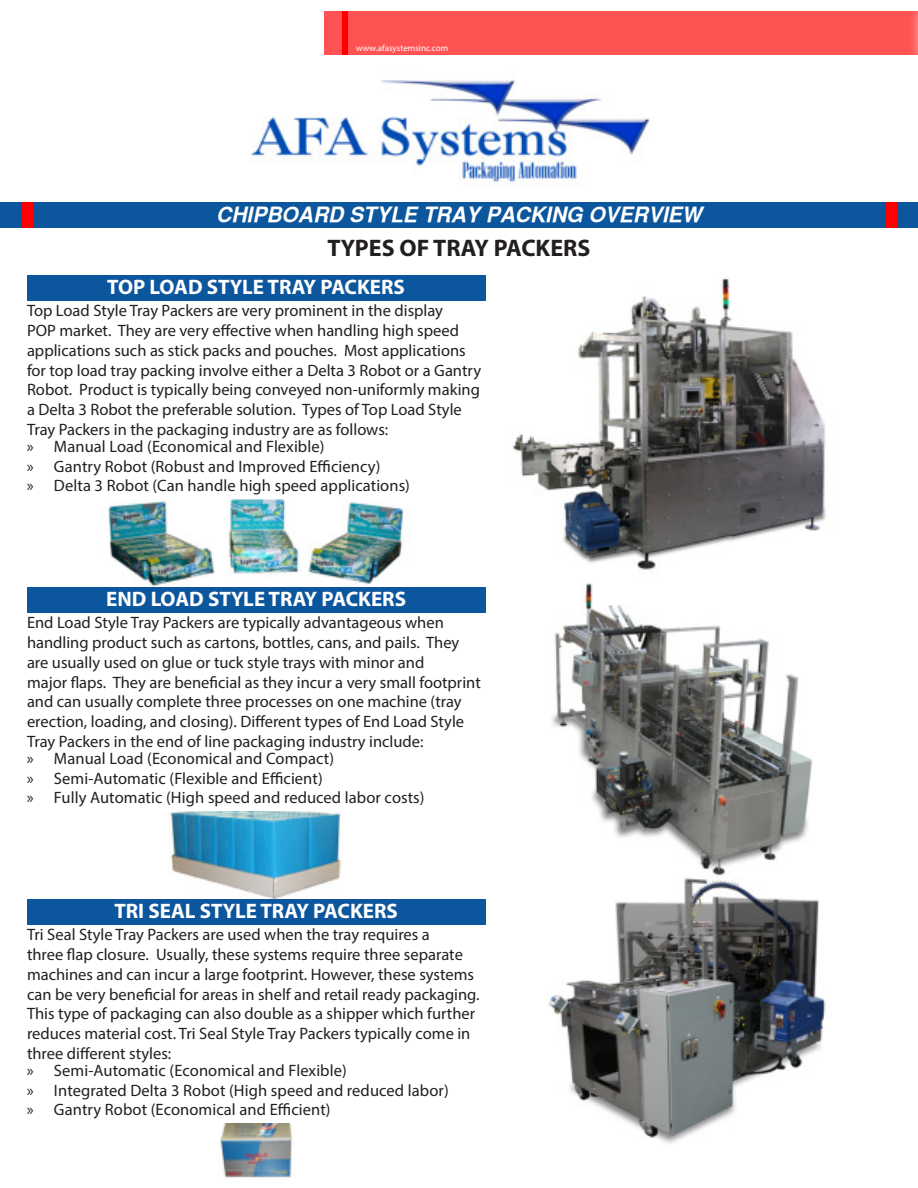
<style>
.page{position:relative;width:918px;height:1188px;background:#fff}
.page>*{position:absolute;margin:0;border:0;box-sizing:border-box;transform-origin:0 0}
.t1{font:700 24px "Myriad Pro";color:#231f20}
.t2{font:700 21px "Myriad Pro";color:#fff}
.t3{font:italic 700 21px "Sans Serif";color:#fff}
.t4{font:16.5px/19.8px "Myriad Pro";color:#231f20}
.t5{font:9px "Myriad Pro";color:#fff}
</style>
<div class="page">
<div style="left:0;top:203px;width:918px;height:25px;background:#0c569d"></div>
<div style="left:22px;top:203px;width:10px;height:25px;background:#f00"></div>
<div style="left:886px;top:203px;width:10px;height:25px;background:#f00"></div>
<div style="left:324px;top:11px;width:594px;height:44px;background:#ff5252"></div>
<div style="left:343px;top:11px;width:5px;height:44px;background:#f00"></div>
<img style="left:251px;top:80px;width:402px;height:107px">
<img style="left:512px;top:278px;width:314px;height:292px">
<img style="left:548px;top:875px;width:278px;height:269px">
<img style="left:107px;top:499px;width:297px;height:88px">
<img style="left:170px;top:811px;width:172px;height:88px">
<img style="left:220px;top:1123px;width:73px;height:55px">
<img style="left:552px;top:583px;width:261px;height:292px">
<div style="left:908px;top:2px;width:10px;height:62px;background:#fff;opacity:.75"></div>
<div style="left:27px;top:275px;width:458px;height:26px;background:#0c569d"></div>
<div style="left:27px;top:587px;width:458px;height:26px;background:#0c569d"></div>
<div style="left:27px;top:899px;width:458px;height:26px;background:#0c569d"></div>
<p class="t5" style="left:356px;top:45px;width:94px">www.afasystemsinc.com</p>
<p class="t3" style="left:216px;top:203px;width:487px">CHIPBOARD STYLE TRAY PACKING OVERVIEW</p>
<h1 class="t1" style="left:328px;top:239px;width:264px">TYPES OF TRAY PACKERS</h1>
<p class="t2" style="left:107px;top:279px;width:299px">TOP LOAD STYLE TRAY PACKERS</p>
<p class="t4" style="left:27px;top:302px;width:456px">Top Load Style Tray Packers are very prominent in the display<br>POP market. They are very effective when handling high speed applications such as stick packs and pouches. Most applications for top load tray packing involve either a Delta 3 Robot or a Gantry Robot. Product is typically being conveyed non-uniformly making a Delta 3 Robot the preferable solution. Types of Top Load Style Tray Packers in the packaging industry are as follows:</p>
<p class="t4" style="left:27px;top:438px;width:385px">» Manual Load (Economical and Flexible)<br>» Gantry Robot (Robust and Improved Efficiency)<br>» Delta 3 Robot (Can handle high speed applications)</p>
<p class="t2" style="left:106px;top:591px;width:301px">END LOAD STYLE TRAY PACKERS</p>
<p class="t4" style="left:27px;top:614px;width:455px">End Load Style Tray Packers are typically advantageous when handling product such as cartons, bottles, cans, and pails. They are usually used on glue or tuck style trays with minor and<br>major flaps. They are beneficial as they incur a very small footprint and can usually complete three processes on one machine (tray erection, loading, and closing). Different types of End Load Style Tray Packers in the end of line packaging industry include:</p>
<p class="t4" style="left:27px;top:750px;width:399px">» Manual Load (Economical and Compact)<br>» Semi-Automatic (Flexible and Efficient)<br>» Fully Automatic (High speed and reduced labor costs)</p>
<p class="t2" style="left:114px;top:903px;width:285px">TRI SEAL STYLE TRAY PACKERS</p>
<p class="t4" style="left:27px;top:926px;width:454px">Tri Seal Style Tray Packers are used when the tray requires a<br>three flap closure. Usually, these systems require three separate machines and can incur a large footprint. However, these systems can be very beneficial for areas in shelf and retail ready packaging.<br>This type of packaging can also double as a shipper which further reduces material cost. Tri Seal Style Tray Packers typically come in three different styles:</p>
<p class="t4" style="left:27px;top:1062px;width:423px">» Semi-Automatic (Economical and Flexible)<br>» Integrated Delta 3 Robot (High speed and reduced labor) » Gantry Robot (Economical and Efficient)</p>
</div>
